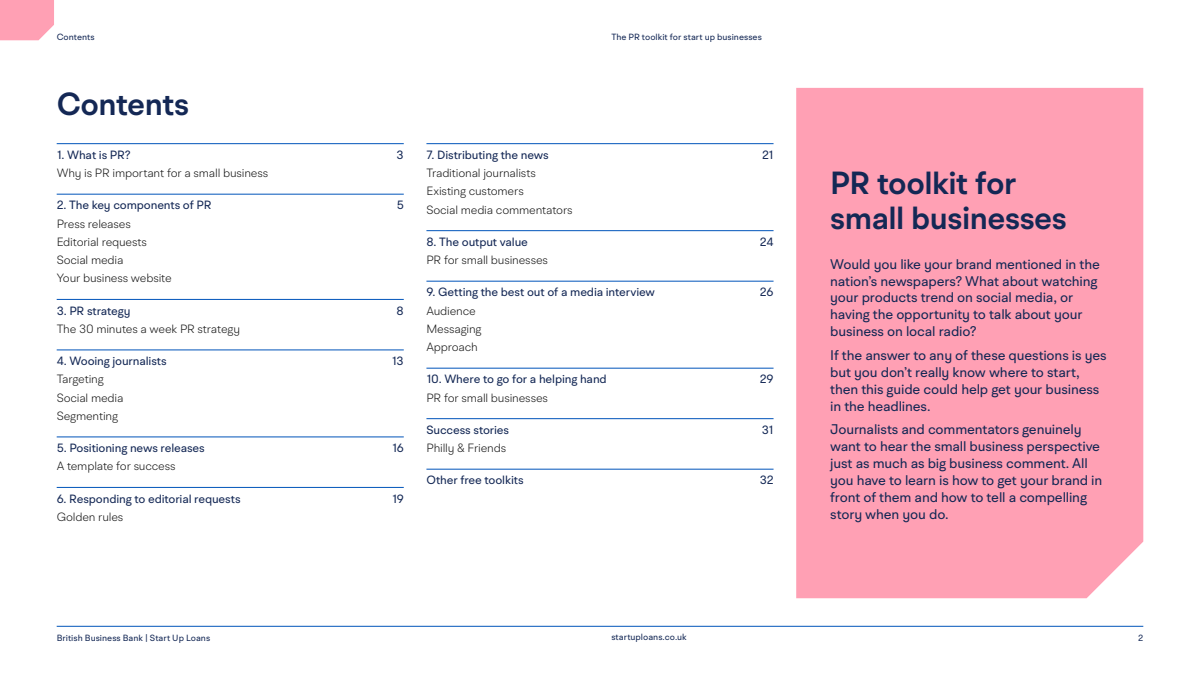
<style>
.page{position:relative;width:1200px;height:675px;background:#fff}
.page>*{position:absolute;margin:0;border:0;box-sizing:border-box;transform-origin:0 0}
.t1{font:600 32px/35px "BR Hendrix";letter-spacing:-.015em;color:#142855}
.t2{font:14px/17px "BR Hendrix";letter-spacing:-.01em;color:#142855}
.t3{font:300 12px/18.3px "BR Hendrix";letter-spacing:-.015em;color:#1a1a1a}
.t4{font:12px "BR Hendrix";letter-spacing:-.01em;color:#142855}
.t5{font:9px "BR Hendrix";letter-spacing:.005em;color:#142855}
</style>
<div class="page">
<hr style="left:57px;top:143px;width:347px;height:1px;background:#0054ba">
<hr style="left:57px;top:194px;width:347px;height:1px;background:#0054ba">
<hr style="left:57px;top:299px;width:347px;height:1px;background:#0054ba">
<hr style="left:57px;top:350px;width:347px;height:1px;background:#0054ba">
<hr style="left:57px;top:437px;width:347px;height:1px;background:#0054ba">
<hr style="left:57px;top:487px;width:347px;height:1px;background:#0054ba">
<hr style="left:57px;top:626px;width:1086px;height:1px;background:#0054ba">
<div style="left:796px;top:88px;width:347px;height:510px;background:#ffa0b4"></div>
<hr style="left:426px;top:143px;width:348px;height:1px;background:#0054ba">
<hr style="left:426px;top:230px;width:348px;height:1px;background:#0054ba">
<hr style="left:426px;top:281px;width:348px;height:1px;background:#0054ba">
<hr style="left:426px;top:368px;width:348px;height:1px;background:#0054ba">
<hr style="left:426px;top:418px;width:348px;height:1px;background:#0054ba">
<hr style="left:426px;top:469px;width:348px;height:1px;background:#0054ba">
<div style="left:0;top:0;width:54px;height:40px;background:#ffa0b4"></div>
<p class="t5" style="left:57px;top:31px;width:39px">Contents</p>
<h1 class="t1" style="left:57px;top:87px;width:134px">Contents</h1>
<p class="t4" style="left:57px;top:147px;width:75px">1. What is PR?</p>
<p class="t4" style="left:397px;top:147px;width:9px">3</p>
<p class="t3" style="left:57px;top:164px;width:213px">Why is PR important for a small business</p>
<p class="t4" style="left:57px;top:198px;width:156px">2. The key components of PR</p>
<p class="t4" style="left:397px;top:198px;width:9px">5</p>
<p class="t3" style="left:57px;top:214px;width:117px">Press releases<br>Editorial requests<br>Social media<br>Your business website</p>
<p class="t4" style="left:57px;top:303px;width:76px">3. PR strategy</p>
<p class="t4" style="left:397px;top:303px;width:9px">8</p>
<p class="t3" style="left:57px;top:320px;width:185px">The 30 minutes a week PR strategy</p>
<p class="t4" style="left:57px;top:353px;width:112px">4. Wooing journalists</p>
<p class="t4" style="left:392px;top:353px;width:13px">13</p>
<p class="t3" style="left:57px;top:370px;width:68px">Targeting<br>Social media<br>Segmenting</p>
<p class="t4" style="left:57px;top:440px;width:150px">5. Positioning news releases</p>
<p class="t4" style="left:392px;top:440px;width:13px">16</p>
<p class="t3" style="left:57px;top:457px;width:120px">A template for success</p>
<p class="t4" style="left:57px;top:491px;width:185px">6. Responding to editorial requests</p>
<p class="t4" style="left:392px;top:491px;width:13px">19</p>
<p class="t3" style="left:57px;top:508px;width:68px">Golden rules</p>
<p class="t5" style="left:611px;top:32px;width:152px">The PR toolkit for start up businesses</p>
<p class="t4" style="left:426px;top:147px;width:124px">7. Distributing the news</p>
<p class="t4" style="left:762px;top:147px;width:13px">21</p>
<p class="t3" style="left:426px;top:164px;width:148px">Traditional journalists<br>Existing customers<br>Social media commentators</p>
<p class="t4" style="left:426px;top:234px;width:103px">8. The output value</p>
<p class="t4" style="left:760px;top:234px;width:15px">24</p>
<p class="t3" style="left:426px;top:251px;width:123px">PR for small businesses</p>
<p class="t4" style="left:426px;top:285px;width:230px">9. Getting the best out of a media interview</p>
<p class="t4" style="left:760px;top:285px;width:15px">26</p>
<p class="t3" style="left:426px;top:301px;width:57px">Audience<br>Messaging<br>Approach</p>
<p class="t4" style="left:426px;top:372px;width:182px">10. Where to go for a helping hand</p>
<p class="t4" style="left:760px;top:372px;width:15px">29</p>
<p class="t3" style="left:426px;top:388px;width:123px">PR for small businesses</p>
<p class="t4" style="left:426px;top:422px;width:84px">Success stories</p>
<p class="t4" style="left:762px;top:422px;width:13px">31</p>
<p class="t3" style="left:426px;top:439px;width:81px">Philly &amp; Friends</p>
<p class="t4" style="left:426px;top:473px;width:99px">Other free toolkits</p>
<p class="t4" style="left:760px;top:473px;width:15px">32</p>
<p class="t5" style="left:57px;top:632px;width:155px">British Business Bank | Start Up Loans</p>
<p class="t5" style="left:611px;top:632px;width:77px">startuploans.co.uk</p>
<h1 class="t1" style="left:830px;top:166px;width:238px">PR toolkit for small businesses</h1>
<p class="t2" style="left:830px;top:255px;width:271px">Would you like your brand mentioned in the nation’s newspapers? What about watching your products trend on social media, or having the opportunity to talk about your business on local radio?</p>
<p class="t2" style="left:830px;top:347px;width:278px">If the answer to any of these questions is yes but you don’t really know where to start, then this guide could help get your business in the headlines.</p>
<p class="t2" style="left:830px;top:421px;width:274px">Journalists and commentators genuinely want to hear the small business perspective just as much as big business comment. All you have to learn is how to get your brand in front of them and how to tell a compelling story when you do.</p>
<p class="t5" style="left:1138px;top:632px;width:7px">2</p>
</div>
